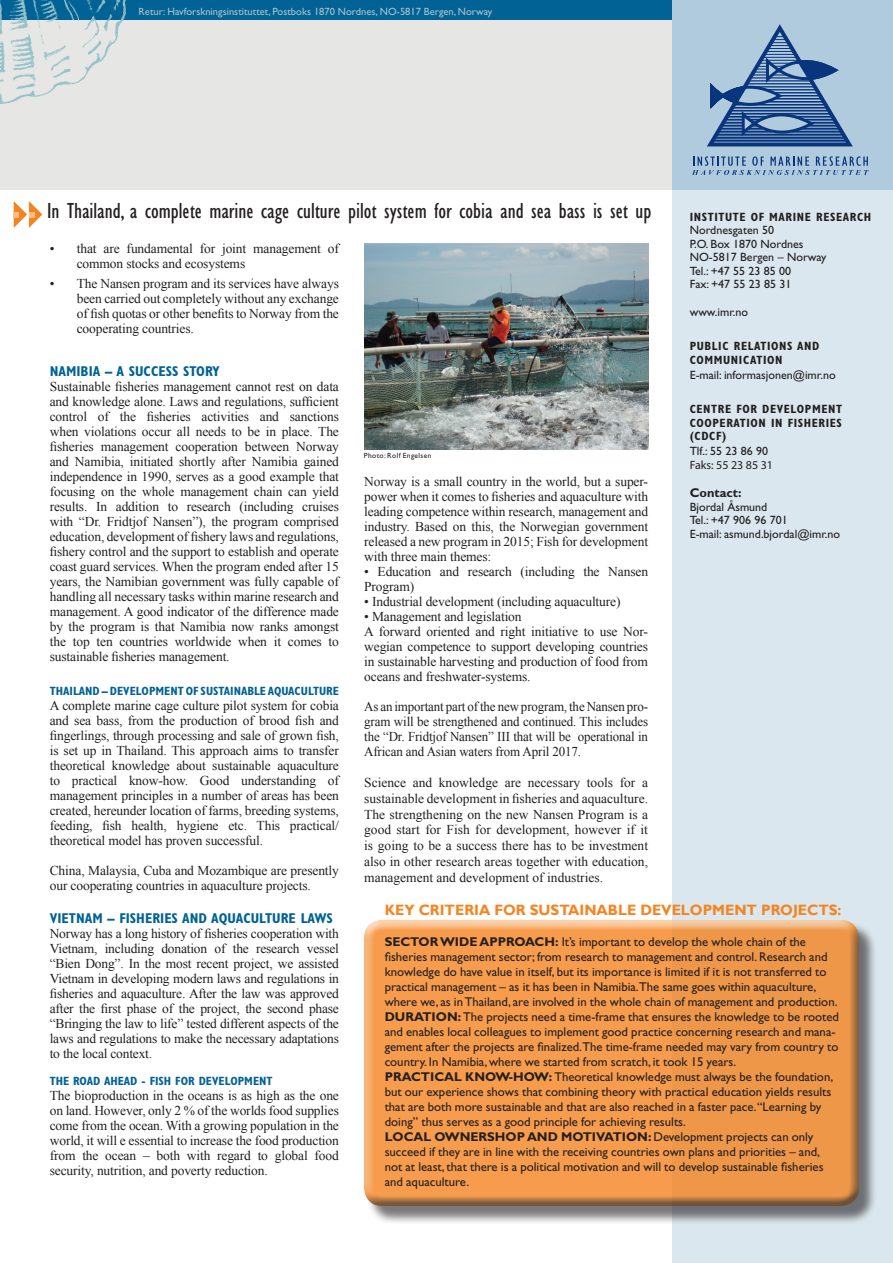
<style>
.page{position:relative;width:893px;height:1263px;background:#fff}
.page>*{position:absolute;margin:0;border:0;box-sizing:border-box;transform-origin:0 0}
.t1{font:condensed 22.5px "Gill Sans";color:#231f20}
.t2{font:700 15px "Gill Sans";color:#f58420}
.t3{font:700 condensed 14.25px "Gill Sans";color:#006295}
.t4{font:13.5px/15px "Times New Roman";letter-spacing:-.01em;color:#231f20;text-align:justify}
.t5{font:13.5px/15px "Times New Roman";letter-spacing:-.01em;color:#231f20;text-align:justify;scale:.96 1}
.t6{font:12.75px/15px "Gill Sans";color:#231f20}
.t7{font:700 12.75px "Gill Sans";color:#231f20}
.t8{font:12px/13.5px "Gill Sans";color:#231f20}
.t9{font:700 condensed 12px/13.5px "Gill Sans";letter-spacing:.05em;color:#231f20}
.t10{font:700 condensed 12px "Gill Sans";color:#006295}
.t11{font:12px "Myriad Pro";color:#231f20}
.t12{font:10.5px "Gill Sans";color:#acc2ce}
.t13{font:7.5px "Gill Sans";letter-spacing:.05em;color:#231f20}
.s1{font-weight:700}
</style>
<div class="page">
<div style="left:672px;top:190px;width:221px;height:1073px;background:#dae7ee"></div>
<div style="left:0;top:0;width:712px;height:190px;background:#e6e7e5"></div>
<div style="left:0;top:0;width:893px;height:20px;background:#006295"></div>
<div style="left:673px;top:0;width:220px;height:190px;background:#b1cbde"></div>
<img style="left:0;top:0;width:126px;height:104px">
<svg style="left:692px;top:156px;width:177px;height:19px"></svg>
<svg style="left:707px;top:24px;width:146px;height:123px"></svg>
<hr style="left:719px;top:128px;width:24px;height:2px;background:#08357c">
<hr style="left:791px;top:131px;width:51px;height:2px;background:#08357c">
<hr style="left:746px;top:131px;width:26px;height:2px;background:#08357c">
<hr style="left:717px;top:131px;width:26px;height:2px;background:#08357c">
<hr style="left:715px;top:134px;width:129px;height:2px;background:#08357c">
<hr style="left:714px;top:137px;width:131px;height:2px;background:#08357c">
<hr style="left:712px;top:140px;width:134px;height:2px;background:#08357c">
<img style="left:364px;top:244px;width:284px;height:205px">
<div style="left:366px;top:922px;width:512px;height:303px;background:#231f20;opacity:.75"></div>
<div style="left:364px;top:915px;width:496px;height:280px;background:#fff;opacity:.75"></div>
<div style="left:364px;top:923px;width:496px;height:284px;background:#231f20;opacity:.75"></div>
<svg style="left:14px;top:201px;width:28px;height:27px"></svg>
<p class="t12" style="left:139px;top:5px;width:355px">Retur: Havforskningsinstituttet, Postboks 1870 Nordnes, NO-5817 Bergen, Norway</p>
<h1 class="t1" style="left:47px;top:198px;width:606px">In Thailand, a complete marine cage culture pilot system for cobia and sea bass is set up</h1>
<p class="t9" style="left:690px;top:210px;width:183px">INSTITUTE OF MARINE RESEARCH</p>
<p class="t8" style="left:690px;top:224px;width:138px">Nordnesgaten 50<br>P.O. Box 1870 Nordnes<br>NO-5817 Bergen – Norway<br>Tel.: +47 55 23 85 00<br>Fax: +47 55 23 85 31</p>
<p class="t8" style="left:690px;top:305px;width:60px">www.imr.no</p>
<p class="t9" style="left:690px;top:339px;width:131px">PUBLIC RELATIONS AND<br>COMMUNICATION</p>
<p class="t8" style="left:690px;top:368px;width:147px">E-mail: informasjonen@imr.no</p>
<p class="t9" style="left:690px;top:402px;width:154px;text-align:justify">CENTRE FOR DEVELOPMENT COOPERATION IN FISHERIES (CDCF)</p>
<p class="t8" style="left:690px;top:444px;width:80px">Tlf.: 55 23 86 90</p>
<p class="t11" style="left:690px;top:457px;width:85px">Faks: 55 23 85 31</p>
<p class="t7" style="left:690px;top:485px;width:53px">Contact:</p>
<p class="t8" style="left:690px;top:500px;width:152px">Bjordal Åsmund<br>Tel.: +47 906 96 701<br>E-mail: asmund.bjordal@imr.no</p>
<p class="t4" style="left:77px;top:241px;width:264px;text-indent:-27px">• that are fundamental for joint management of common stocks and ecosystems</p>
<p class="t4" style="left:77px;top:276px;width:264px;text-indent:-27px">• The Nansen program and its services have always been carried out completely without any exchange of fish quotas or other benefits to Norway from the cooperating countries.</p>
<p class="t3" style="left:50px;top:362px;width:172px">NAMIBIA – A SUCCESS STORY</p>
<p class="t4" style="left:50px;top:378px;width:291px">Sustainable fisheries management cannot rest on data and knowledge alone. Laws and regulations, sufficient control of the fisheries activities and sanctions when violations occur all needs to be in place. The fisheries management cooperation between Norway and Namibia, initiated shortly after Namibia gained independence in 1990, serves as a good example that focusing on the whole management chain can yield results. In addition to research (including cruises with “Dr. Fridtjof Nansen”), the program comprised education, development of fishery laws and regulations, fishery control and the support to establish and operate coast guard services. When the program ended after 15 years, the Namibian government was fully capable of handling all necessary tasks within marine research and management. A good indicator of the difference made by the program is that Namibia now ranks amongst the top ten countries worldwide when it comes to sustainable fisheries management.</p>
<p class="t10" style="left:50px;top:683px;width:291px">THAILAND – DEVELOPMENT OF SUSTAINABLE AQUACULTURE</p>
<p class="t4" style="left:50px;top:697px;width:291px">A complete marine cage culture pilot system for cobia and sea bass, from the production of brood fish and fingerlings, through processing and sale of grown fish, is set up in Thailand. This approach aims to transfer theoretical knowledge about sustainable aquaculture to practical know-how. Good understanding of management principles in a number of areas has been created, hereunder location of farms, breeding systems, feeding, fish health, hygiene etc. This practical/ theoretical model has proven successful.</p>
<p class="t4" style="left:50px;top:862px;width:291px">China, Malaysia, Cuba and Mozambique are presently our cooperating countries in aquaculture projects.</p>
<p class="t3" style="left:50px;top:910px;width:285px">VIETNAM – FISHERIES AND AQUACULTURE LAWS</p>
<p class="t4" style="left:50px;top:926px;width:291px">Norway has a long history of fisheries cooperation with Vietnam, including donation of the research vessel “Bien Dong”. In the most recent project, we assisted Vietnam in developing modern laws and regulations in fisheries and aquaculture. After the law was approved after the first phase of the project, the second phase “Bringing the law to life” tested different aspects of the laws and regulations to make the necessary adaptations to the local context.</p>
<p class="t10" style="left:50px;top:1074px;width:224px">THE ROAD AHEAD - FISH FOR DEVELOPMENT</p>
<p class="t4" style="left:50px;top:1087px;width:291px">The bioproduction in the oceans is as high as the one on land. However, only 2 % of the worlds food supplies come from the ocean. With a growing population in the world, it will e essential to increase the food production from the ocean – both with regard to global food security, nutrition, and poverty reduction.</p>
<p class="t13" style="left:364px;top:451px;width:69px">Photo: Rolf Engelsen</p>
<p class="t4" style="left:364px;top:473px;width:285px">Norway is a small country in the world, but a super&shy;power when it comes to fisheries and aquaculture with leading competence within research, management and industry. Based on this, the Norwegian government released a new program in 2015; Fish for development with three main themes:</p>
<p class="t4" style="left:364px;top:563px;width:285px">• Education and research (including the Nansen<br>Program)</p>
<p class="t4" style="left:364px;top:593px;width:258px">• Industrial development (including aquaculture)</p>
<p class="t4" style="left:364px;top:608px;width:285px;text-align:left">• Management and legislation<br>A forward oriented and right initiative to use Nor&shy;wegian competence to support developing countries in sustainable harvesting and production of food from oceans and freshwater-systems.</p>
<p class="t5" style="left:364px;top:698px;width:297px">As an important part of the new program, the Nansen pro&shy;gram will be strengthened and continued. This includes the “Dr. Fridtjof Nansen” III that will be operational in African and Asian waters from April 2017.</p>
<p class="t4" style="left:364px;top:774px;width:285px;line-height:15.8px">Science and knowledge are necessary tools for a sustainable development in fisheries and aquaculture.<br>The strengthening on the new Nansen Program is a good start for Fish for development, however if it is going to be a success there has to be investment also in other research areas together with education, management and development of industries.</p>
<p class="t2" style="left:385px;top:901px;width:458px">KEY CRITERIA FOR SUSTAINABLE DEVELOPMENT PROJECTS:</p>
<p class="t6" style="left:385px;top:934px;width:456px"><span class="s1">SECTOR WIDE APPROACH:</span> It’s important to develop the whole chain of the fisheries management sector; from research to management and control. Research and knowledge do have value in itself, but its importance is limited if it is not transferred to practical management – as it has been in Namibia.The same goes within aquaculture, where we, as in Thailand, are involved in the whole chain of management and production.<br><span class="s1">DURATION:</span> The projects need a time-frame that ensures the knowledge to be rooted and enables local colleagues to implement good practice concerning research and mana&shy;gement after the projects are finalized.The time-frame needed may vary from country to country. In Namibia, where we started from scratch, it took 15 years.<br><span class="s1">PRACTICAL KNOW-HOW:</span> Theoretical knowledge must always be the foundation, but our experience shows that combining theory with practical education yields results that are both more sustainable and that are also reached in a faster pace.“Learning by doing” thus serves as a good principle for achieving results.<br><span class="s1">LOCAL OWNERSHOP AND MOTIVATION:</span> Development projects can only succeed if they are in line with the receiving countries own plans and priorities – and, not at least, that there is a political motivation and will to develop sustainable fisheries and aquaculture.</p>
</div>
